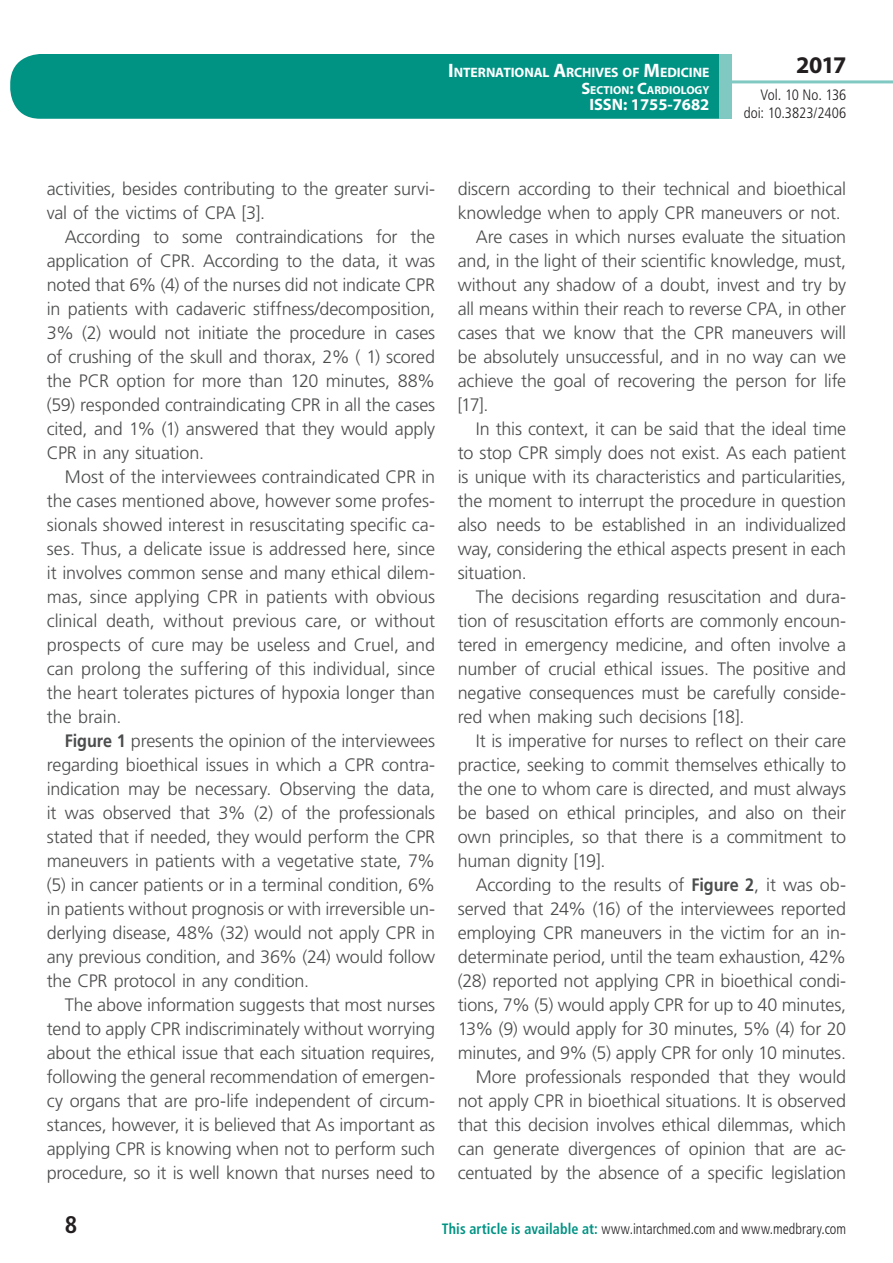
<style>
.page{position:relative;width:893px;height:1263px;background:#fff}
.page>*{position:absolute;margin:0;border:0;box-sizing:border-box;transform-origin:0 0}
.t1{font:700 24px "Myriad Pro";color:#231f20}
.t2{font:700 condensed 24px "Frutiger LT Std";color:#231f20}
.t3{font:300 18px/24px "Frutiger LT Std";letter-spacing:-.01em;color:#4b4c4d;text-align:justify}
.t4{font:700 16.5px "Myriad Pro";color:#fff}
.t5{font:300 condensed 15px "Frutiger LT Std";letter-spacing:.005em;color:#231f20;scale:.94 1}
.t6{font:300 condensed 15px/18px "Frutiger LT Std";letter-spacing:.005em;color:#231f20;text-align:right}
.t7{font:700 13.65px "Myriad Pro";letter-spacing:-.005em;color:#fff}
.t8{font:700 11.55px "Myriad Pro";color:#fff}
.s1{font-size:19.5px}
.s2{font-size:16.5px}
.s3{font-weight:700}
.s4{font-weight:700;color:#009384}
</style>
<div class="page">
<div style="left:10px;top:54px;width:775px;height:65px;background:#009384;border-radius:30px"></div>
<div style="left:732px;top:0;width:161px;height:157px;background:#fff"></div>
<hr style="left:730px;top:80px;width:163px;height:3px;background:#80c9c2">
<div style="left:719px;top:54px;width:13px;height:65px;background:#80c9c2"></div>
<p class="t7" style="left:448px;top:64px;width:263px"><span class="s1">I</span>NTERNATIONAL <span class="s1">A</span>RCHIVES OF <span class="s1">M</span>EDICINE</p>
<p class="t8" style="left:581px;top:82px;width:130px"><span class="s2">S</span>ECTION<span class="s2">: C</span>ARDIOLOGY</p>
<p class="t4" style="left:589px;top:94px;width:122px">ISSN: 1755-7682</p>
<h1 class="t1" style="left:796px;top:49px;width:52px">2017</h1>
<p class="t6" style="left:744px;top:86px;width:104px">Vol. 10 No. 136 doi: 10.3823/2406</p>
<p class="t3" style="left:47px;top:177px;width:390px">activities, besides contributing to the greater survi&shy;val of the victims of CPA [3].</p>
<p class="t3" style="left:47px;top:225px;width:390px;text-indent:18px">According to some contraindications for the application of CPR. According to the data, it was noted that 6% (4) of the nurses did not indicate CPR in patients with cadaveric stiffness/decomposition, 3% (2) would not initiate the procedure in cases of crushing of the skull and thorax, 2% ( 1) scored the PCR option for more than 120 minutes, 88% (59) responded contraindicating CPR in all the cases cited, and 1% (1) answered that they would apply CPR in any situation.</p>
<p class="t3" style="left:47px;top:465px;width:390px;text-indent:18px">Most of the interviewees contraindicated CPR in the cases mentioned above, however some profes&shy;sionals showed interest in resuscitating specific ca&shy;ses. Thus, a delicate issue is addressed here, since it involves common sense and many ethical dilem&shy;mas, since applying CPR in patients with obvious clinical death, without previous care, or without prospects of cure may be useless and Cruel, and can prolong the suffering of this individual, since the heart tolerates pictures of hypoxia longer than the brain.</p>
<p class="t3" style="left:47px;top:729px;width:390px;text-indent:18px"><span class="s3">Figure 1</span> presents the opinion of the interviewees regarding bioethical issues in which a CPR contra&shy;indication may be necessary. Observing the data, it was observed that 3% (2) of the professionals stated that if needed, they would perform the CPR maneuvers in patients with a vegetative state, 7% (5) in cancer patients or in a terminal condition, 6% in patients without prognosis or with irreversible un&shy;derlying disease, 48% (32) would not apply CPR in any previous condition, and 36% (24) would follow the CPR protocol in any condition.</p>
<p class="t3" style="left:47px;top:993px;width:390px;text-indent:18px">The above information suggests that most nurses tend to apply CPR indiscriminately without worrying about the ethical issue that each situation requires, following the general recommendation of emergen&shy;cy organs that are pro-life independent of circum&shy;stances, however, it is believed that As important as applying CPR is knowing when not to perform such procedure, so it is well known that nurses need to</p>
<p class="t3" style="left:458px;top:177px;width:390px">discern according to their technical and bioethical</p>
<p class="t3" style="left:458px;top:201px;width:385px">knowledge when to apply CPR maneuvers or not.</p>
<p class="t3" style="left:476px;top:225px;width:372px">Are cases in which nurses evaluate the situation</p>
<p class="t3" style="left:458px;top:249px;width:390px">and, in the light of their scientific knowledge, must,</p>
<p class="t3" style="left:458px;top:273px;width:390px">without any shadow of a doubt, invest and try by</p>
<p class="t3" style="left:458px;top:297px;width:390px">all means within their reach to reverse CPA, in other</p>
<p class="t3" style="left:458px;top:321px;width:390px">cases that we know that the CPR maneuvers will</p>
<p class="t3" style="left:458px;top:345px;width:390px">be absolutely unsuccessful, and in no way can we</p>
<p class="t3" style="left:458px;top:369px;width:390px">achieve the goal of recovering the person for life</p>
<p class="t3" style="left:458px;top:393px;width:32px">[17].</p>
<p class="t3" style="left:476px;top:417px;width:372px">In this context, it can be said that the ideal time</p>
<p class="t3" style="left:458px;top:441px;width:390px">to stop CPR simply does not exist. As each patient</p>
<p class="t3" style="left:458px;top:465px;width:390px">is unique with its characteristics and particularities,</p>
<p class="t3" style="left:458px;top:489px;width:390px">the moment to interrupt the procedure in question</p>
<p class="t3" style="left:458px;top:513px;width:390px">also needs to be established in an individualized</p>
<p class="t3" style="left:458px;top:537px;width:390px">way, considering the ethical aspects present in each</p>
<p class="t3" style="left:458px;top:561px;width:70px">situation.</p>
<p class="t3" style="left:476px;top:585px;width:372px">The decisions regarding resuscitation and dura-</p>
<p class="t3" style="left:458px;top:609px;width:390px">tion of resuscitation efforts are commonly encoun-</p>
<p class="t3" style="left:458px;top:633px;width:390px">tered in emergency medicine, and often involve a</p>
<p class="t3" style="left:458px;top:657px;width:390px">number of crucial ethical issues. The positive and</p>
<p class="t3" style="left:458px;top:681px;width:390px">negative consequences must be carefully conside-</p>
<p class="t3" style="left:458px;top:705px;width:288px">red when making such decisions [18].</p>
<p class="t3" style="left:476px;top:729px;width:372px">It is imperative for nurses to reflect on their care</p>
<p class="t3" style="left:458px;top:753px;width:390px">practice, seeking to commit themselves ethically to</p>
<p class="t3" style="left:458px;top:777px;width:390px">the one to whom care is directed, and must always</p>
<p class="t3" style="left:458px;top:801px;width:390px">be based on ethical principles, and also on their</p>
<p class="t3" style="left:458px;top:825px;width:390px">own principles, so that there is a commitment to</p>
<p class="t3" style="left:458px;top:849px;width:149px">human dignity [19].</p>
<p class="t3" style="left:476px;top:873px;width:372px">According to the results of <span class="s3">Figure 2</span>, it was ob-</p>
<p class="t3" style="left:458px;top:897px;width:390px">served that 24% (16) of the interviewees reported</p>
<p class="t3" style="left:458px;top:921px;width:390px">employing CPR maneuvers in the victim for an in-</p>
<p class="t3" style="left:458px;top:945px;width:390px">determinate period, until the team exhaustion, 42%</p>
<p class="t3" style="left:458px;top:969px;width:390px">(28) reported not applying CPR in bioethical condi-</p>
<p class="t3" style="left:458px;top:993px;width:390px">tions, 7% (5) would apply CPR for up to 40 minutes,</p>
<p class="t3" style="left:458px;top:1017px;width:390px">13% (9) would apply for 30 minutes, 5% (4) for 20</p>
<p class="t3" style="left:458px;top:1041px;width:390px">minutes, and 9% (5) apply CPR for only 10 minutes.</p>
<p class="t3" style="left:476px;top:1065px;width:372px">More professionals responded that they would</p>
<p class="t3" style="left:458px;top:1089px;width:390px">not apply CPR in bioethical situations. It is observed</p>
<p class="t3" style="left:458px;top:1113px;width:390px">that this decision involves ethical dilemmas, which</p>
<p class="t3" style="left:458px;top:1137px;width:390px">can generate divergences of opinion that are ac-</p>
<p class="t3" style="left:458px;top:1161px;width:390px">centuated by the absence of a specific legislation</p>
<h1 class="t2" style="left:65px;top:1210px;width:14px">8</h1>
<p class="t5" style="left:442px;top:1220px;width:432px"><span class="s4">This article is available at:</span> www.intarchmed.com and www.medbrary.com</p>
</div>
